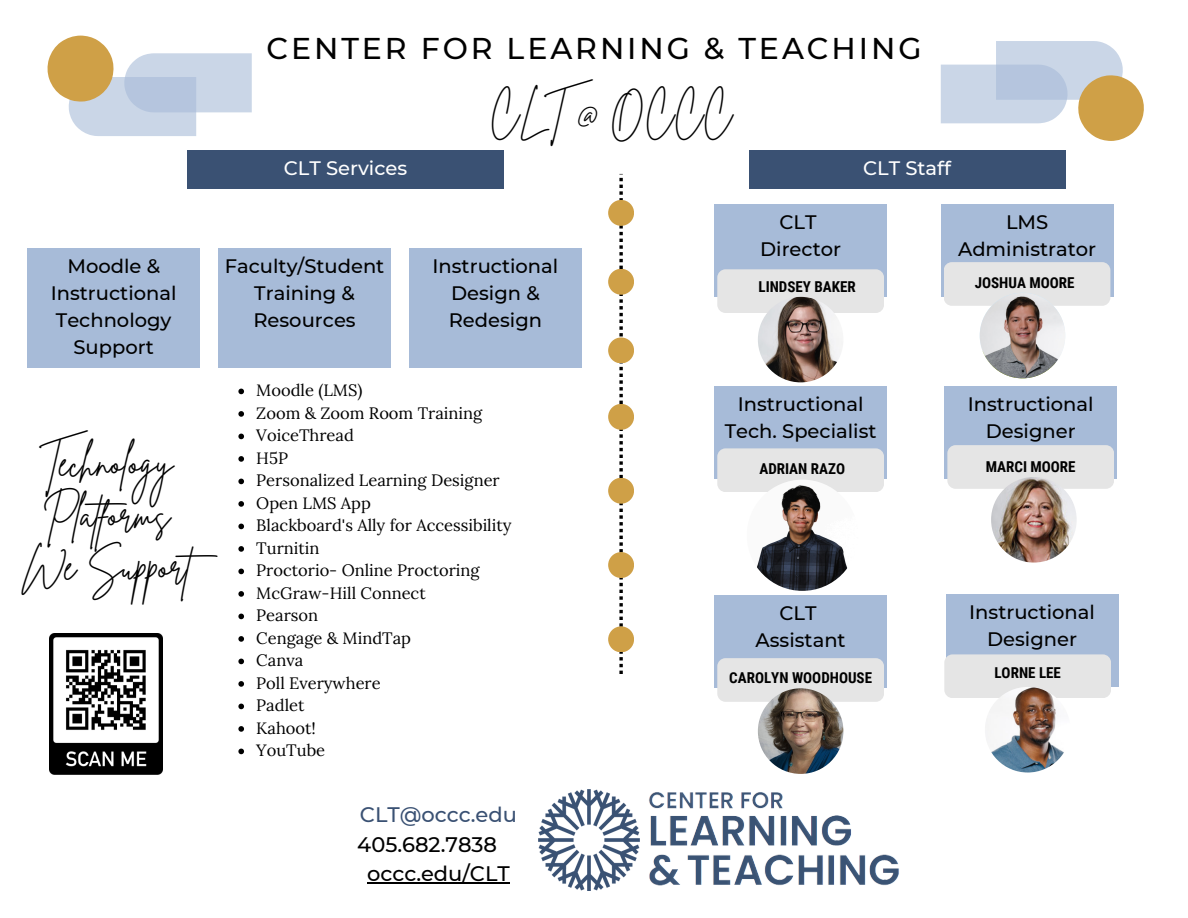
<style>
.page{position:relative;width:1188px;height:918px;background:#fff}
.page>*{position:absolute;margin:0;border:0;box-sizing:border-box;transform-origin:0 0}
.t1{font:37.5px "Brittany Signature";color:#000}
.t2{font:500 30px "Montserrat";letter-spacing:.1em;color:#000}
.t3{font:500 21px "Montserrat";color:#000}
.t4{font:500 21px "Montserrat";color:#3a5173}
.t5{font:500 19.5px/27px "Montserrat";color:#000;text-align:center}
.t6{font:500 19.5px "Montserrat";color:#fff}
.t7{font:16.5px "Lora";color:#000}
.t8{font:700 15px "Roboto Condensed";color:#000}
</style>
<div class="page">
<svg style="left:941px;top:41px;width:203px;height:100px"></svg>
<svg style="left:47px;top:36px;width:205px;height:100px"></svg>
<img style="left:649px;top:792px;width:250px;height:94px">
<img style="left:538px;top:790px;width:102px;height:100px">
<div style="left:218px;top:248px;width:173px;height:120px;background:#a7bbd8"></div>
<div style="left:409px;top:248px;width:173px;height:120px;background:#a7bbd8"></div>
<div style="left:27px;top:248px;width:173px;height:120px;background:#a7bbd8"></div>
<div style="left:714px;top:204px;width:173px;height:93px;background:#a7bbd8"></div>
<div style="left:717px;top:269px;width:167px;height:44px;background:#e5e5e5;border-radius:8px"></div>
<img style="left:758px;top:297px;width:85px;height:85px;border-radius:50%">
<div style="left:714px;top:595px;width:173px;height:93px;background:#a7bbd8"></div>
<div style="left:717px;top:658px;width:167px;height:44px;background:#e5e5e5;border-radius:8px"></div>
<img style="left:758px;top:688px;width:85px;height:86px;border-radius:50%">
<div style="left:941px;top:204px;width:173px;height:93px;background:#a7bbd8"></div>
<div style="left:944px;top:262px;width:166px;height:44px;background:#e5e5e5;border-radius:8px"></div>
<div style="left:944px;top:386px;width:173px;height:93px;background:#a7bbd8"></div>
<div style="left:947px;top:445px;width:167px;height:44px;background:#e5e5e5;border-radius:8px"></div>
<img style="left:991px;top:477px;width:86px;height:86px;border-radius:50%">
<div style="left:946px;top:594px;width:173px;height:93px;background:#a7bbd8"></div>
<div style="left:944px;top:654px;width:167px;height:44px;background:#e5e5e5;border-radius:8px"></div>
<img style="left:985px;top:687px;width:85px;height:86px;border-radius:50%">
<div style="left:187px;top:150px;width:317px;height:39px;background:#3a5173"></div>
<div style="left:749px;top:150px;width:316px;height:39px;background:#3a5173"></div>
<img style="left:50px;top:633px;width:112px;height:141px">
<hr style="left:367px;top:882px;width:143px;height:1px;background:#000">
<svg style="left:238px;top:389px;width:6px;height:5px"></svg>
<svg style="left:238px;top:411px;width:6px;height:6px"></svg>
<svg style="left:238px;top:434px;width:6px;height:5px"></svg>
<svg style="left:238px;top:456px;width:6px;height:6px"></svg>
<svg style="left:238px;top:479px;width:6px;height:5px"></svg>
<svg style="left:238px;top:501px;width:6px;height:6px"></svg>
<svg style="left:238px;top:524px;width:6px;height:5px"></svg>
<svg style="left:238px;top:546px;width:6px;height:6px"></svg>
<svg style="left:238px;top:569px;width:6px;height:5px"></svg>
<svg style="left:238px;top:591px;width:6px;height:6px"></svg>
<svg style="left:238px;top:614px;width:6px;height:5px"></svg>
<svg style="left:238px;top:636px;width:6px;height:6px"></svg>
<svg style="left:238px;top:659px;width:6px;height:5px"></svg>
<svg style="left:238px;top:681px;width:6px;height:6px"></svg>
<svg style="left:238px;top:704px;width:6px;height:5px"></svg>
<svg style="left:238px;top:726px;width:6px;height:6px"></svg>
<svg style="left:238px;top:749px;width:6px;height:5px"></svg>
<svg style="left:619px;top:174px;width:4px;height:500px"></svg>
<div style="left:608px;top:269px;width:26px;height:26px;background:#cfa047;border-radius:50%"></div>
<div style="left:608px;top:200px;width:26px;height:26px;background:#cfa047;border-radius:50%"></div>
<div style="left:608px;top:337px;width:26px;height:26px;background:#cfa047;border-radius:50%"></div>
<div style="left:608px;top:404px;width:26px;height:26px;background:#cfa047;border-radius:50%"></div>
<div style="left:608px;top:478px;width:26px;height:26px;background:#cfa047;border-radius:50%"></div>
<div style="left:608px;top:552px;width:26px;height:26px;background:#cfa047;border-radius:50%"></div>
<div style="left:608px;top:626px;width:26px;height:26px;background:#cfa047;border-radius:50%"></div>
<div style="left:714px;top:386px;width:173px;height:93px;background:#a7bbd8"></div>
<div style="left:717px;top:448px;width:167px;height:44px;background:#e5e5e5;border-radius:8px"></div>
<img style="left:747px;top:480px;width:111px;height:111px;border-radius:50%">
<img style="left:980px;top:293px;width:85px;height:85px;border-radius:50%">
<h3 class="t2" style="left:266px;top:30px;width:657px">CENTER FOR LEARNING &amp; TEACHING</h3>
<p class="t1" style="left:490px;top:87px;width:243px">CLT@ OCCC</p>
<p class="t6" style="left:284px;top:156px;width:125px">CLT Services</p>
<p class="t6" style="left:863px;top:156px;width:89px">CLT Staff</p>
<h1 class="t5" style="left:51px;top:252px;width:127px">Moodle &amp;<br>Instructional<br>Technology<br>Support</h1>
<p class="t5" style="left:225px;top:252px;width:161px">Faculty/Student<br>Training &amp;<br>Resources</p>
<p class="t5" style="left:433px;top:252px;width:127px">Instructional<br>Design &amp;<br>Redesign</p>
<h4 class="t1" style="left:39px;top:439px;width:135px">Technology</h4>
<h4 class="t1" style="left:42px;top:490px;width:129px">Platforms</h4>
<h4 class="t1" style="left:22px;top:542px;width:208px">We Support</h4>
<p class="t7" style="left:256px;top:380px;width:108px">Moodle (LMS)</p>
<p class="t7" style="left:256px;top:402px;width:227px">Zoom &amp; Zoom Room Training</p>
<h2 class="t7" style="left:256px;top:425px;width:99px">VoiceThread</h2>
<p class="t7" style="left:256px;top:447px;width:33px">H5P</p>
<h4 class="t7" style="left:256px;top:470px;width:245px">Personalized Learning Designer</h4>
<h4 class="t7" style="left:256px;top:492px;width:116px">Open LMS App</h4>
<h5 class="t7" style="left:256px;top:515px;width:257px">Blackboard's Ally for Accessibility</h5>
<p class="t7" style="left:256px;top:537px;width:65px">Turnitin</p>
<h4 class="t7" style="left:256px;top:560px;width:225px">Proctorio- Online Proctoring</h4>
<h5 class="t7" style="left:256px;top:582px;width:171px">McGraw-Hill Connect</h5>
<p class="t7" style="left:256px;top:605px;width:63px">Pearson</p>
<h4 class="t7" style="left:256px;top:627px;width:156px">Cengage &amp; MindTap</h4>
<h5 class="t7" style="left:256px;top:650px;width:48px">Canva</h5>
<p class="t7" style="left:256px;top:672px;width:126px">Poll Everywhere</p>
<h4 class="t7" style="left:256px;top:695px;width:50px">Padlet</h4>
<h5 class="t7" style="left:256px;top:717px;width:61px">Kahoot!</h5>
<p class="t7" style="left:256px;top:740px;width:70px">YouTube</p>
<h4 class="t5" style="left:760px;top:208px;width:83px">CLT<br>Director</h4>
<h4 class="t8" style="left:759px;top:278px;width:99px">LINDSEY BAKER</h4>
<h5 class="t5" style="left:725px;top:391px;width:153px">Instructional<br>Tech. Specialist</h5>
<p class="t8" style="left:760px;top:460px;width:87px">ADRIAN RAZO</p>
<h4 class="t5" style="left:756px;top:600px;width:92px">CLT<br>Assistant</h4>
<p class="t8" style="left:729px;top:670px;width:144px">CAROLYN WOODHOUSE</p>
<p class="t5" style="left:958px;top:208px;width:140px">LMS<br>Administrator</p>
<p class="t8" style="left:975px;top:274px;width:101px">JOSHUA MOORE</p>
<p class="t5" style="left:968px;top:390px;width:127px">Instructional<br>Designer</p>
<p class="t8" style="left:986px;top:458px;width:91px">MARCI MOORE</p>
<p class="t5" style="left:969px;top:598px;width:127px">Instructional<br>Designer</p>
<p class="t8" style="left:994px;top:664px;width:68px">LORNE LEE</p>
<p class="t4" style="left:360px;top:802px;width:159px">CLT@occc.edu</p>
<p class="t3" style="left:357px;top:831px;width:141px">405.682.7838</p>
<p class="t3" style="left:367px;top:861px;width:144px">occc.edu/CLT</p>
</div>
